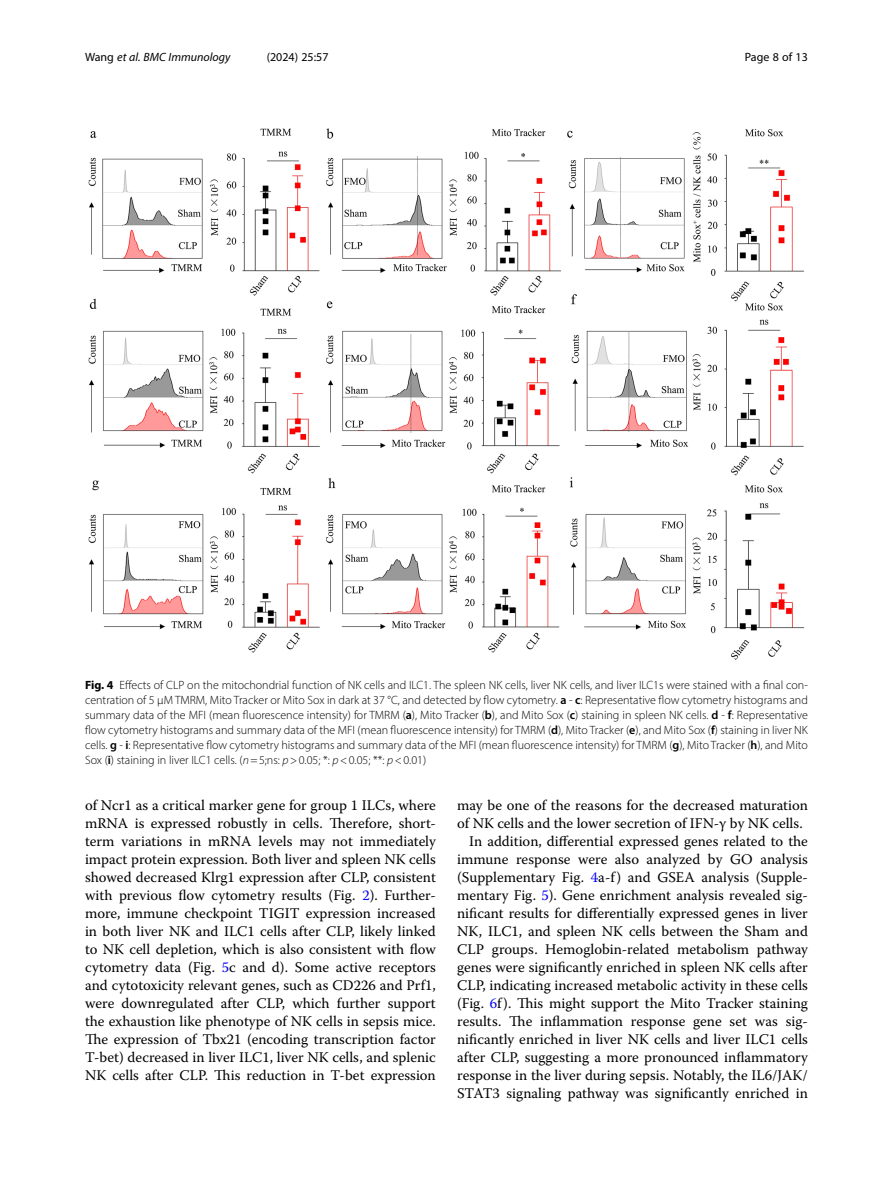
<style>
.page{position:relative;width:893px;height:1191px;background:#fff}
.page>*{position:absolute;margin:0;border:0;box-sizing:border-box;transform-origin:0 0}
.Body_Text_Indent{font:14.7px/18px "Warnock Pro";color:#000;text-align:justify}
.Figure_Caption{font:300 12px/15px "Myriad Pro";color:#000;text-align:justify}
.t1{font:italic 12px "Myriad Pro";color:#000}
.t2{font:12px "Myriad Pro";color:#000}
.s1{font-style:normal}
.s2{font-weight:700}
.s3{font-weight:600}
.s4{font-style:italic}
.s5{color:#00f}
</style>
<div class="page">
<img style="left:88px;top:128px;width:717px;height:532px">
<p class="t1" style="left:85px;top:50px;width:147px"><span class="s1">Wang</span> et al. BMC Immunology</p>
<p class="t2" style="left:267px;top:50px;width:63px">(2024) 25:57</p>
<p class="t2" style="left:745px;top:50px;width:65px">Page 8 of 13</p>
<p class="Figure_Caption" style="left:85px;top:677px;width:724px"><span class="s2">Fig. 4</span> Effects of CLP on the mitochondrial function of NK cells and ILC1. The spleen NK cells, liver NK cells, and liver ILC1s were stained with a final con&shy;centration of 5 µM TMRM, Mito Tracker or Mito Sox in dark at 37 °C, and detected by flow cytometry. <span class="s3">a</span> - <span class="s3">c</span>: Representative flow cytometry histograms and summary data of the MFI (mean fluorescence intensity) for TMRM (<span class="s3">a</span>), Mito Tracker (<span class="s3">b</span>), and Mito Sox (<span class="s3">c</span>) staining in spleen NK cells. <span class="s3">d</span> - <span class="s3">f</span>: Representative flow cytometry histograms and summary data of the MFI (mean fluorescence intensity) for TMRM (<span class="s3">d</span>), Mito Tracker (<span class="s3">e</span>), and Mito Sox (<span class="s3">f</span>) staining in liver NK cells. <span class="s3">g</span> - <span class="s3">i</span>: Representative flow cytometry histograms and summary data of the MFI (mean fluorescence intensity) for TMRM (<span class="s3">g</span>), Mito Tracker (<span class="s3">h</span>), and Mito Sox (<span class="s3">i</span>) staining in liver ILC1 cells. (<span class="s4">n</span>=5;ns: <span class="s4">p</span>&gt;0.05; *: <span class="s4">p</span>&lt;0.05; **: <span class="s4">p</span>&lt;0.01)</p>
<p class="Body_Text_Indent" style="left:85px;top:796px;width:352px">of Ncr1 as a critical marker gene for group 1 ILCs, where mRNA is expressed robustly in cells. Therefore, short&shy;term variations in mRNA levels may not immediately impact protein expression. Both liver and spleen NK cells showed decreased Klrg1 expression after CLP, consistent with previous flow cytometry results (Fig. <span class="s5">2</span>). Further&shy;more, immune checkpoint TIGIT expression increased in both liver NK and ILC1 cells after CLP, likely linked to NK cell depletion, which is also consistent with flow cytometry data (Fig. <span class="s5">5</span>c and d). Some active receptors and cytotoxicity relevant genes, such as CD226 and Prf1, were downregulated after CLP, which further support the exhaustion like phenotype of NK cells in sepsis mice.<br>The expression of Tbx21 (encoding transcription factor T-bet) decreased in liver ILC1, liver NK cells, and splenic NK cells after CLP. This reduction in T-bet expression</p>
<p class="Body_Text_Indent" style="left:457px;top:796px;width:352px">may be one of the reasons for the decreased maturation of NK cells and the lower secretion of IFN-γ by NK cells.</p>
<p class="Body_Text_Indent" style="left:457px;top:832px;width:352px;text-indent:12px">In addition, differential expressed genes related to the immune response were also analyzed by GO analysis (Supplementary Fig. <span class="s5">4</span>a-f) and GSEA analysis (Supple&shy;mentary Fig. <span class="s5">5</span>). Gene enrichment analysis revealed sig&shy;nificant results for differentially expressed genes in liver NK, ILC1, and spleen NK cells between the Sham and CLP groups. Hemoglobin-related metabolism pathway genes were significantly enriched in spleen NK cells after CLP, indicating increased metabolic activity in these cells (Fig. <span class="s5">6</span>f). This might support the Mito Tracker staining results. The inflammation response gene set was sig&shy;nificantly enriched in liver NK cells and liver ILC1 cells after CLP, suggesting a more pronounced inflammatory response in the liver during sepsis. Notably, the IL6/JAK/ STAT3 signaling pathway was significantly enriched in</p>
</div>
